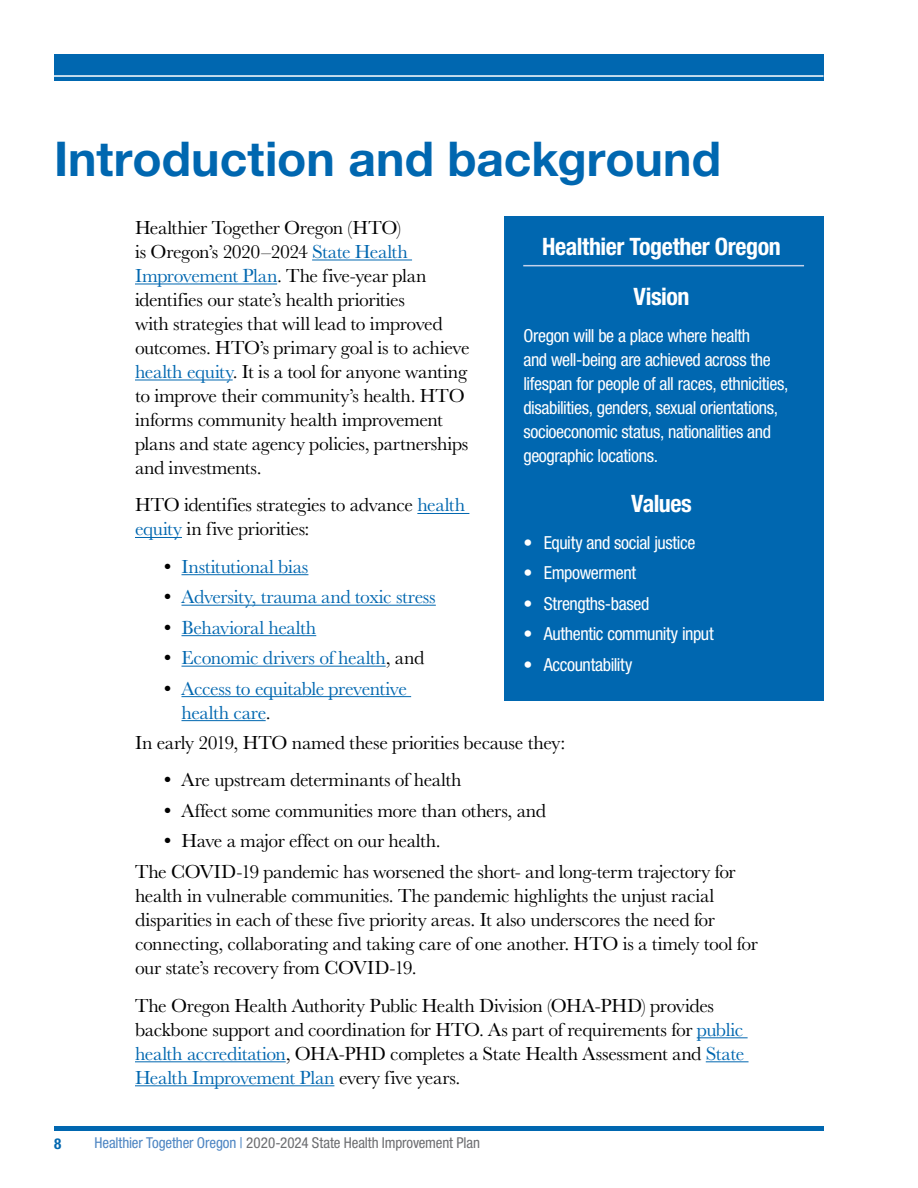
<style>
.page{position:relative;width:918px;height:1188px;background:#fff}
.page>*{position:absolute;margin:0;border:0;box-sizing:border-box;transform-origin:0 0}
.t1{font:700 48px "Helvetica Neue LT Std";color:#0067b0}
.Body{font:700 condensed 24px "Helvetica Neue LT Std";letter-spacing:-.02em;color:#fff}
.Body-2{font:19.5px/24px "Baskerville URW";letter-spacing:-.02em;color:#000}
.t2{font:19.5px/24px "Baskerville URW";letter-spacing:-.015em;color:#0067b0}
.Body-3{font:condensed 18px/24px "Helvetica Neue LT Std";letter-spacing:-.02em;color:#fff}
.t3{font:condensed 15px "Helvetica Neue LT Std";letter-spacing:-.01em;color:#6d6e71}
.t4{font:700 condensed 15px "Helvetica Neue LT Std";color:#0067b0}
.s1{color:#0067b0}
.s2{color:#000}
.s3{color:#4d85c2}
</style>
<div class="page">
<div style="left:54px;top:54px;width:769px;height:27px;background:#0067b0"></div>
<div style="left:54px;top:1126px;width:769px;height:5px;background:#0067b0"></div>
<hr style="left:312px;top:260px;width:100px;height:1px;background:#0067b0">
<hr style="left:135px;top:284px;width:142px;height:1px;background:#0067b0">
<hr style="left:135px;top:380px;width:98px;height:1px;background:#0067b0">
<hr style="left:417px;top:513px;width:52px;height:1px;background:#0067b0">
<hr style="left:135px;top:537px;width:47px;height:1px;background:#0067b0">
<hr style="left:182px;top:574px;width:126px;height:1px;background:#0067b0">
<hr style="left:182px;top:605px;width:254px;height:1px;background:#0067b0">
<hr style="left:182px;top:635px;width:134px;height:1px;background:#0067b0">
<hr style="left:182px;top:666px;width:204px;height:1px;background:#0067b0">
<hr style="left:182px;top:696px;width:229px;height:1px;background:#0067b0">
<hr style="left:182px;top:720px;width:84px;height:1px;background:#0067b0">
<hr style="left:697px;top:1037px;width:51px;height:1px;background:#0067b0">
<hr style="left:135px;top:1061px;width:151px;height:1px;background:#0067b0">
<hr style="left:706px;top:1061px;width:43px;height:1px;background:#0067b0">
<hr style="left:135px;top:1085px;width:199px;height:1px;background:#0067b0">
<div style="left:504px;top:216px;width:320px;height:485px;background:#0067b0"></div>
<hr style="left:523px;top:265px;width:281px;height:1px;background:#c5d2ea">
<hr style="left:50px;top:75px;width:774px;height:2px;background:#fff">
<h1 class="t1" style="left:54px;top:129px;width:669px">Introduction and background</h1>
<p class="Body-2" style="left:135px;top:216px;width:336px">Healthier Together Oregon (HTO)<br>is Oregon’s 2020–2024 <span class="s1">State Health Improvement Plan</span>. The five-year plan identifies our state’s health priorities<br>with strategies that will lead to improved outcomes. HTO’s primary goal is to achieve <span class="s1">health equity</span>. It is a tool for anyone wanting to improve their community’s health. HTO informs community health improvement plans and state agency policies, partnerships and investments.</p>
<p class="Body-2" style="left:135px;top:493px;width:332px">HTO identifies strategies to advance <span class="s1">health equity</span> in five priorities:</p>
<p class="t2" style="left:161px;top:554px;width:149px"><span class="s2">•</span> Institutional bias</p>
<p class="t2" style="left:161px;top:585px;width:276px"><span class="s2">•</span> Adversity, trauma and toxic stress</p>
<p class="t2" style="left:161px;top:615px;width:157px"><span class="s2">•</span> Behavioral health</p>
<p class="t2" style="left:161px;top:646px;width:264px"><span class="s2">•</span> Economic drivers of health<span class="s2">, and</span></p>
<p class="t2" style="left:182px;top:676px;width:227px;text-indent:-20px"><span class="s2">•</span> Access to equitable preventive health care<span class="s2">.</span></p>
<p class="Body-2" style="left:135px;top:731px;width:432px">In early 2019, HTO named these priorities because they:</p>
<p class="Body-2" style="left:161px;top:768px;width:302px">• Are upstream determinants of health</p>
<p class="Body-2" style="left:161px;top:799px;width:386px">• Affect some communities more than others, and</p>
<p class="Body-2" style="left:161px;top:829px;width:281px">• Have a major effect on our health.</p>
<p class="Body-2" style="left:135px;top:860px;width:624px">The COVID-19 pandemic has worsened the short- and long-term trajectory for health in vulnerable communities. The pandemic highlights the unjust racial disparities in each of these five priority areas. It also underscores the need for connecting, collaborating and taking care of one another. HTO is a timely tool for our state’s recovery from COVID-19.</p>
<p class="Body-2" style="left:135px;top:994px;width:611px">The Oregon Health Authority Public Health Division (OHA-PHD) provides backbone support and coordination for HTO. As part of requirements for <span class="s1">public health accreditation</span>, OHA-PHD completes a State Health Assessment and <span class="s1">State Health Improvement Plan</span> every five years.</p>
<p class="Body" style="left:542px;top:232px;width:240px">Healthier Together Oregon</p>
<p class="Body" style="left:634px;top:282px;width:58px">Vision</p>
<p class="Body-3" style="left:523px;top:324px;width:266px">Oregon will be a place where health<br>and well-being are achieved across the lifespan for people of all races, ethnicities, disabilities, genders, sexual orientations, socioeconomic status, nationalities and geographic locations.</p>
<p class="Body" style="left:631px;top:489px;width:62px">Values</p>
<p class="Body-3" style="left:523px;top:530px;width:174px">• Equity and social justice</p>
<p class="Body-3" style="left:523px;top:561px;width:114px">• Empowerment</p>
<p class="Body-3" style="left:523px;top:591px;width:127px">• Strengths-based</p>
<p class="Body-3" style="left:523px;top:622px;width:192px">• Authentic community input</p>
<p class="Body-3" style="left:523px;top:652px;width:110px">• Accountability</p>
<p class="t4" style="left:54px;top:1135px;width:9px">8</p>
<p class="t3" style="left:94px;top:1134px;width:387px"><span class="s3">Healthier Together Oregon |</span> 2020-2024 State Health Improvement Plan</p>
</div>
